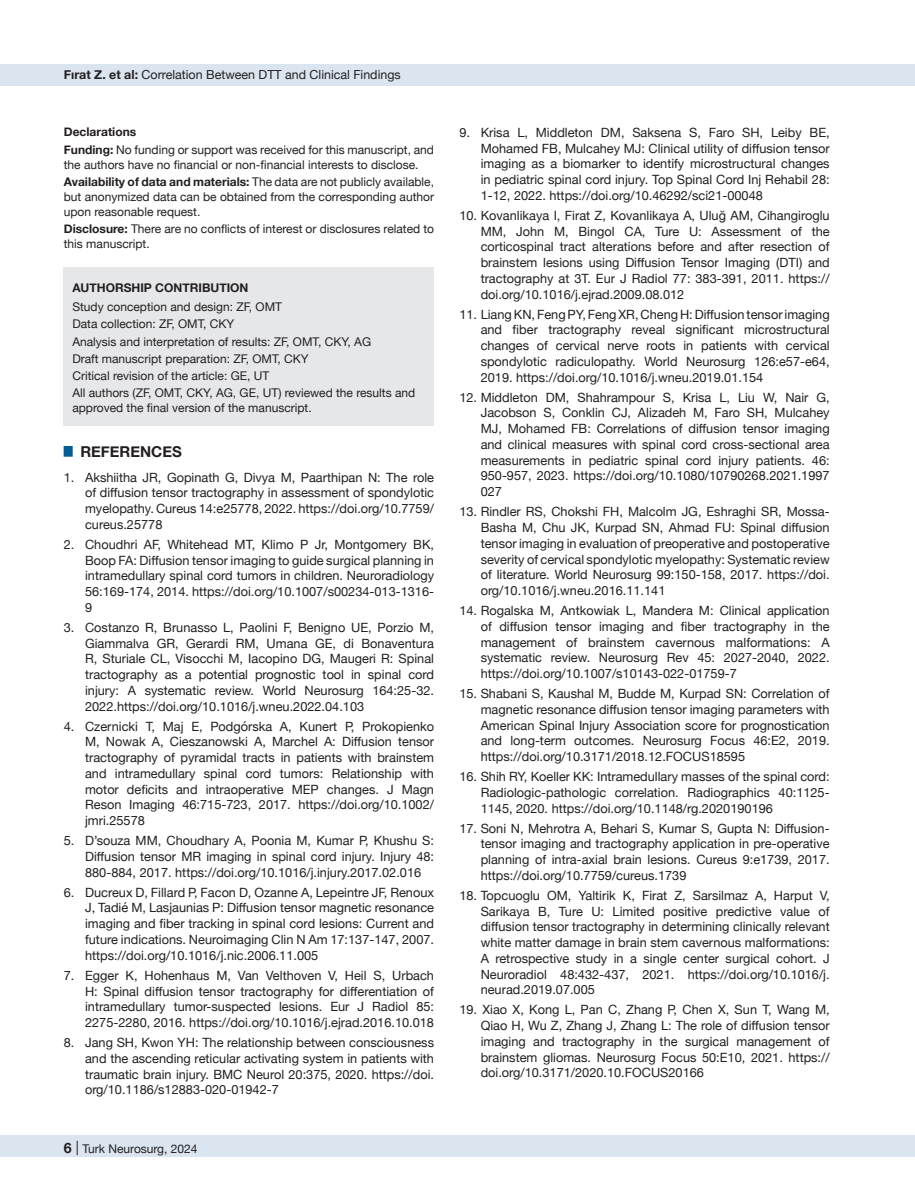
<style>
.page{position:relative;width:915px;height:1191px;background:#fff}
.page>*{position:absolute;margin:0;border:0;box-sizing:border-box;transform-origin:0 0}
.t1{font:700 15px "Helvetica Neue";color:#231f20}
.t2{font:12.75px/15.8px "Helvetica Neue";color:#231f20;text-align:justify}
.t3{font:12.45px "Helvetica Neue";color:#231f20}
.t4{font:12px/17.1px "Helvetica Neue";color:#231f20}
.t5{font:700 12px "Helvetica Neue";color:#231f20}
.s1{font-weight:700}
.s2{font-weight:700;font-size:14.25px}
.s3{font-size:14.25px}
</style>
<div class="page">
<div style="left:0;top:1135px;width:914px;height:22px;background:#dbe5f0"></div>
<div style="left:0;top:64px;width:914px;height:21px;background:#dbe5f0"></div>
<div style="left:64px;top:267px;width:370px;height:158px;background:#e6e7e9"></div>
<p class="t3" style="left:64px;top:66px;width:338px"><span class="s1">Fırat Z. et al:</span> Correlation Between DTT and Clinical Findings</p>
<p class="t4" style="left:64px;top:124px;width:371px"><span class="s1">Declarations<br>Funding:</span> No funding or support was received for this manuscript, and</p>
<p class="t4" style="left:64px;top:156px;width:371px">the authors have no financial or non-financial interests to disclose.<br><span class="s1">Availability of data and materials:</span> The data are not publicly available,</p>
<p class="t4" style="left:64px;top:190px;width:371px;line-height:15px">but anonymized data can be obtained from the corresponding author upon reasonable request.</p>
<p class="t4" style="left:64px;top:222px;width:371px;line-height:15px"><span class="s1">Disclosure:</span> There are no conflicts of interest or disclosures related to this manuscript.</p>
<p class="t5" style="left:72px;top:278px;width:177px">AUTHORSHIP CONTRIBUTION</p>
<p class="t4" style="left:72px;top:299px;width:344px">Study conception and design: ZF, OMT<br>Data collection: ZF, OMT, CKY<br>Analysis and interpretation of results: ZF, OMT, CKY, AG<br>Draft manuscript preparation: ZF, OMT, CKY<br>Critical revision of the article: GE, UT<br>All authors (ZF, OMT, CKY, AG, GE, UT) reviewed the results and</p>
<p class="t4" style="left:72px;top:400px;width:241px">approved the final version of the manuscript.</p>
<p class="t1" style="left:64px;top:440px;width:119px"><sup>█</sup> REFERENCES</p>
<p class="t2" style="left:85px;top:470px;width:350px;text-indent:-21px">1. Akshiitha JR, Gopinath G, Divya M, Paarthipan N: The role of diffusion tensor tractography in assessment of spondylotic myelopathy. Cureus 14:e25778, 2022. https://doi.org/10.7759/ cureus.25778</p>
<p class="t2" style="left:85px;top:537px;width:350px;text-indent:-21px">2. Choudhri AF, Whitehead MT, Klimo P Jr, Montgomery BK, Boop FA: Diffusion tensor imaging to guide surgical planning in intramedullary spinal cord tumors in children. Neuroradiology 56:169-174, 2014. https://doi.org/10.1007/s00234-013-1316- 9</p>
<p class="t2" style="left:85px;top:620px;width:350px;text-indent:-21px">3. Costanzo R, Brunasso L, Paolini F, Benigno UE, Porzio M, Giammalva GR, Gerardi RM, Umana GE, di Bonaventura R, Sturiale CL, Visocchi M, Iacopino DG, Maugeri R: Spinal tractography as a potential prognostic tool in spinal cord injury: A systematic review. World Neurosurg 164:25-32.<br>2022.https://doi.org/10.1016/j.wneu.2022.04.103</p>
<p class="t2" style="left:85px;top:719px;width:350px;text-indent:-21px">4. Czernicki T, Maj E, Podgórska A, Kunert P, Prokopienko M, Nowak A, Cieszanowski A, Marchel A: Diffusion tensor tractography of pyramidal tracts in patients with brainstem and intramedullary spinal cord tumors: Relationship with motor deficits and intraoperative MEP changes. J Magn Reson Imaging 46:715-723, 2017. https://doi.org/10.1002/ jmri.25578</p>
<p class="t2" style="left:85px;top:833px;width:350px;text-indent:-21px">5. D’souza MM, Choudhary A, Poonia M, Kumar P, Khushu S:<br>Diffusion tensor MR imaging in spinal cord injury. Injury 48:<br>880-884, 2017. https://doi.org/10.1016/j.injury.2017.02.016</p>
<p class="t2" style="left:85px;top:885px;width:350px;text-indent:-21px">6. Ducreux D, Fillard P, Facon D, Ozanne A, Lepeintre JF, Renoux J, Tadié M, Lasjaunias P: Diffusion tensor magnetic resonance imaging and fiber tracking in spinal cord lesions: Current and future indications. Neuroimaging Clin N Am 17:137-147, 2007. https://doi.org/10.1016/j.nic.2006.11.005</p>
<p class="t2" style="left:85px;top:968px;width:350px;text-indent:-21px">7. Egger K, Hohenhaus M, Van Velthoven V, Heil S, Urbach H: Spinal diffusion tensor tractography for differentiation of intramedullary tumor-suspected lesions. Eur J Radiol 85:<br>2275-2280, 2016. https://doi.org/10.1016/j.ejrad.2016.10.018</p>
<p class="t2" style="left:85px;top:1035px;width:350px;text-indent:-21px">8. Jang SH, Kwon YH: The relationship between consciousness and the ascending reticular activating system in patients with traumatic brain injury. BMC Neurol 20:375, 2020. https://doi. org/10.1186/s12883-020-01942-7</p>
<p class="t4" style="left:63px;top:1141px;width:136px"><span class="s2">6</span> <span class="s3">|</span> Turk Neurosurg, 2024</p>
<p class="t2" style="left:480px;top:125px;width:350px;text-indent:-21px">9. Krisa L, Middleton DM, Saksena S, Faro SH, Leiby BE, Mohamed FB, Mulcahey MJ: Clinical utility of diffusion tensor imaging as a biomarker to identify microstructural changes in pediatric spinal cord injury. Top Spinal Cord Inj Rehabil 28:<br>1-12, 2022. https://doi.org/10.46292/sci21-00048</p>
<p class="t2" style="left:480px;top:208px;width:350px;text-indent:-21px">10. Kovanlikaya I, Firat Z, Kovanlikaya A, Uluğ AM, Cihangiroglu MM, John M, Bingol CA, Ture U: Assessment of the corticospinal tract alterations before and after resection of brainstem lesions using Diffusion Tensor Imaging (DTI) and tractography at 3T. Eur J Radiol 77: 383-391, 2011. https:// doi.org/10.1016/j.ejrad.2009.08.012</p>
<p class="t2" style="left:480px;top:307px;width:350px;text-indent:-21px">11. Liang KN, Feng PY, Feng XR, Cheng H: Diffusion tensor imaging and fiber tractography reveal significant microstructural changes of cervical nerve roots in patients with cervical spondylotic radiculopathy. World Neurosurg 126:e57-e64, 2019. https://doi.org/10.1016/j.wneu.2019.01.154</p>
<p class="t2" style="left:480px;top:390px;width:350px;text-indent:-21px">12. Middleton DM, Shahrampour S, Krisa L, Liu W, Nair G, Jacobson S, Conklin CJ, Alizadeh M, Faro SH, Mulcahey MJ, Mohamed FB: Correlations of diffusion tensor imaging and clinical measures with spinal cord cross-sectional area measurements in pediatric spinal cord injury patients. 46:<br>950-957, 2023. https://doi.org/10.1080/10790268.2021.1997<br>027</p>
<p class="t2" style="left:480px;top:504px;width:350px;text-indent:-21px">13. Rindler RS, Chokshi FH, Malcolm JG, Eshraghi SR, Mossa-Basha M, Chu JK, Kurpad SN, Ahmad FU: Spinal diffusion tensor imaging in evaluation of preoperative and postoperative severity of cervical spondylotic myelopathy: Systematic review of literature. World Neurosurg 99:150-158, 2017. https://doi. org/10.1016/j.wneu.2016.11.141</p>
<p class="t2" style="left:480px;top:603px;width:350px;text-indent:-21px">14. Rogalska M, Antkowiak L, Mandera M: Clinical application of diffusion tensor imaging and fiber tractography in the management of brainstem cavernous malformations: A systematic review. Neurosurg Rev 45: 2027-2040, 2022. https://doi.org/10.1007/s10143-022-01759-7</p>
<p class="t2" style="left:480px;top:686px;width:350px;text-indent:-21px">15. Shabani S, Kaushal M, Budde M, Kurpad SN: Correlation of magnetic resonance diffusion tensor imaging parameters with American Spinal Injury Association score for prognostication and long-term outcomes. Neurosurg Focus 46:E2, 2019. https://doi.org/10.3171/2018.12.FOCUS18595</p>
<p class="t2" style="left:480px;top:769px;width:350px;text-indent:-21px">16. Shih RY, Koeller KK: Intramedullary masses of the spinal cord:<br>Radiologic-pathologic correlation. Radiographics 40:1125- 1145, 2020. https://doi.org/10.1148/rg.2020190196</p>
<p class="t2" style="left:480px;top:821px;width:350px;text-indent:-21px">17. Soni N, Mehrotra A, Behari S, Kumar S, Gupta N: Diffusion&shy;tensor imaging and tractography application in pre-operative planning of intra-axial brain lesions. Cureus 9:e1739, 2017. https://doi.org/10.7759/cureus.1739</p>
<p class="t2" style="left:480px;top:888px;width:350px;text-indent:-21px">18. Topcuoglu OM, Yaltirik K, Firat Z, Sarsilmaz A, Harput V, Sarikaya B, Ture U: Limited positive predictive value of diffusion tensor tractography in determining clinically relevant white matter damage in brain stem cavernous malformations:<br>A retrospective study in a single center surgical cohort. J Neuroradiol 48:432-437, 2021. https://doi.org/10.1016/j. neurad.2019.07.005</p>
<p class="t2" style="left:480px;top:1002px;width:350px;text-indent:-21px">19. Xiao X, Kong L, Pan C, Zhang P, Chen X, Sun T, Wang M, Qiao H, Wu Z, Zhang J, Zhang L: The role of diffusion tensor imaging and tractography in the surgical management of brainstem gliomas. Neurosurg Focus 50:E10, 2021. https:// doi.org/10.3171/2020.10.FOCUS20166</p>
</div>
